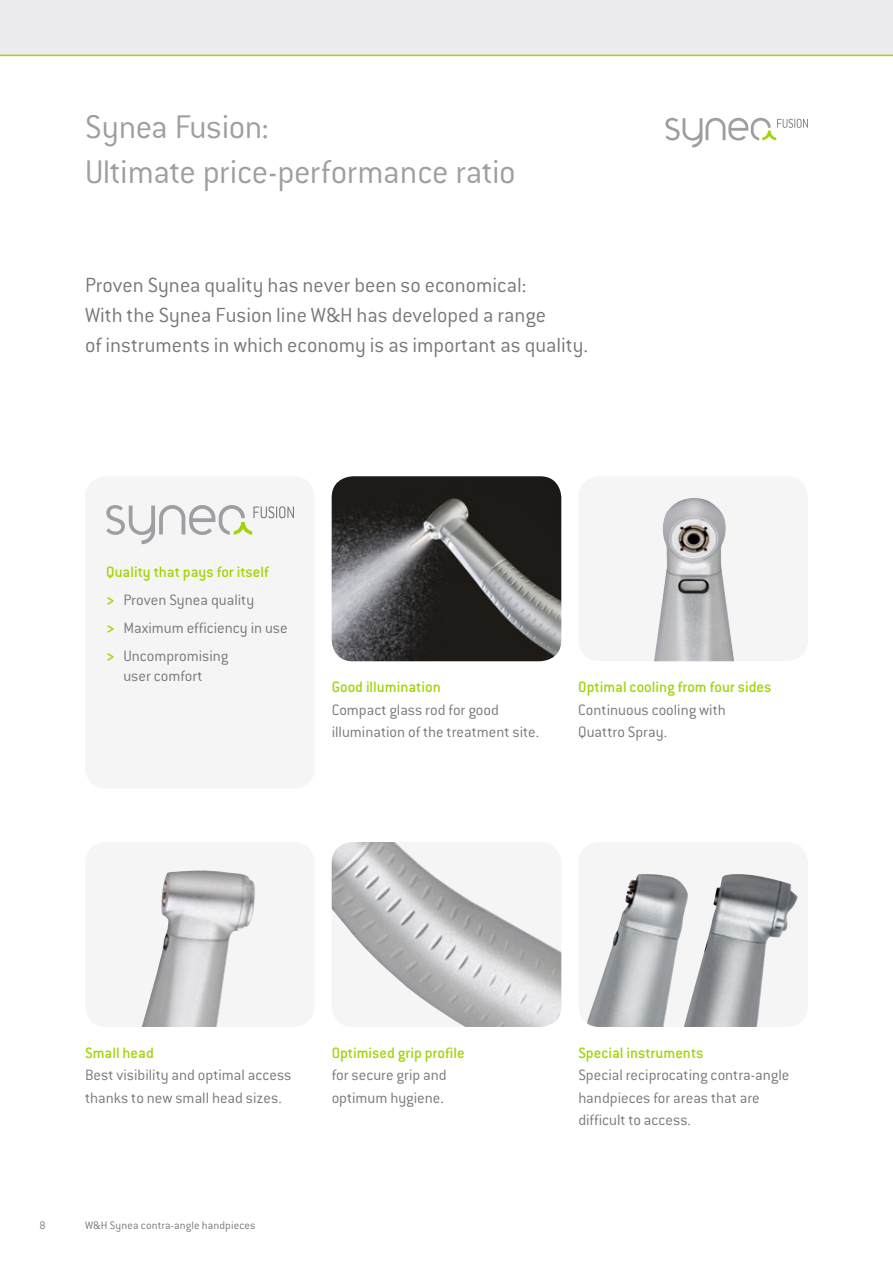
<style>
.page{position:relative;width:893px;height:1263px;background:#fff}
.page>*{position:absolute;margin:0;border:0;box-sizing:border-box;transform-origin:0 0}
.t1{font:300 36px/45px "Conduit ITC Pro";letter-spacing:-.015em;color:#9d9fa2}
.t2{font:300 22.5px/30px "Conduit ITC Pro";color:#76787b}
.t3{font:300 16.5px/22.5px "Conduit ITC Pro";color:#76787b}
.t4{font:500 16.5px "Conduit ITC Pro";color:#a2d40a}
.t5{font:300 12px "Conduit ITC Pro";letter-spacing:.01em;color:#76787b}
.s1{font-weight:500;color:#a2d40a}
.s2{font-weight:700;color:#a2d40a}
</style>
<div class="page">
<div style="left:0;top:0;width:893px;height:55px;background:#ececee"></div>
<svg style="left:0;top:54px;width:893px;height:3px;background:#cce580"></svg>
<img style="left:332px;top:842px;width:229px;height:185px">
<div style="left:85px;top:842px;width:230px;height:185px;background:#f5f5f6;border-radius:21px"></div>
<img style="left:142px;top:870px;width:113px;height:157px">
<svg style="left:665px;top:118px;width:143px;height:29px"></svg>
<div style="left:85px;top:476px;width:230px;height:313px;background:#f5f5f6;border-radius:21px"></div>
<svg style="left:106px;top:505px;width:188px;height:39px"></svg>
<img style="left:332px;top:476px;width:229px;height:185px">
<div style="left:578px;top:476px;width:230px;height:185px;background:#f5f5f6;border-radius:21px"></div>
<img style="left:654px;top:498px;width:80px;height:163px">
<div style="left:578px;top:842px;width:230px;height:185px;background:#f5f5f6;border-radius:21px"></div>
<img style="left:688px;top:874px;width:110px;height:153px">
<img style="left:587px;top:874px;width:101px;height:153px">
<h1 class="t1" style="left:85px;top:104px;width:432px">Synea Fusion:<br>Ultimate price-performance ratio</h1>
<h2 class="t2" style="left:85px;top:270px;width:505px">Proven Synea quality has never been so economical:<br>With the Synea Fusion line W&amp;H has developed a range<br>of instruments in which economy is as important as quality.</h2>
<p class="t3" style="left:106px;top:558px;width:183px;line-height:28px"><span class="s1">Quality that pays for itself<br></span><span class="s2">&gt;</span> Proven Synea quality<br><span class="s2">&gt;</span> Maximum efficiency in use <span class="s2">&gt;</span> Uncompromising</p>
<p class="t3" style="left:123px;top:664px;width:81px">user comfort</p>
<p class="t4" style="left:332px;top:677px;width:111px">Good illumination</p>
<p class="t3" style="left:332px;top:698px;width:209px">Compact glass rod for good illumination of the treatment site.</p>
<p class="t4" style="left:578px;top:677px;width:195px">Optimal cooling from four sides</p>
<p class="t3" style="left:578px;top:698px;width:149px">Continuous cooling with<br>Quattro Spray.</p>
<p class="t4" style="left:85px;top:1043px;width:70px">Small head</p>
<p class="t3" style="left:85px;top:1064px;width:208px">Best visibility and optimal access thanks to new small head sizes.</p>
<p class="t4" style="left:332px;top:1043px;width:134px">Optimised grip profile</p>
<p class="t3" style="left:332px;top:1064px;width:117px">for secure grip and optimum hygiene.</p>
<p class="t5" style="left:39px;top:1218px;width:8px">8</p>
<p class="t5" style="left:85px;top:1218px;width:172px">W&amp;H Synea contra-angle handpieces</p>
<p class="t4" style="left:578px;top:1043px;width:127px">Special instruments</p>
<p class="t3" style="left:578px;top:1064px;width:213px">Special reciprocating contra-angle handpieces for areas that are difficult to access.</p>
</div>
